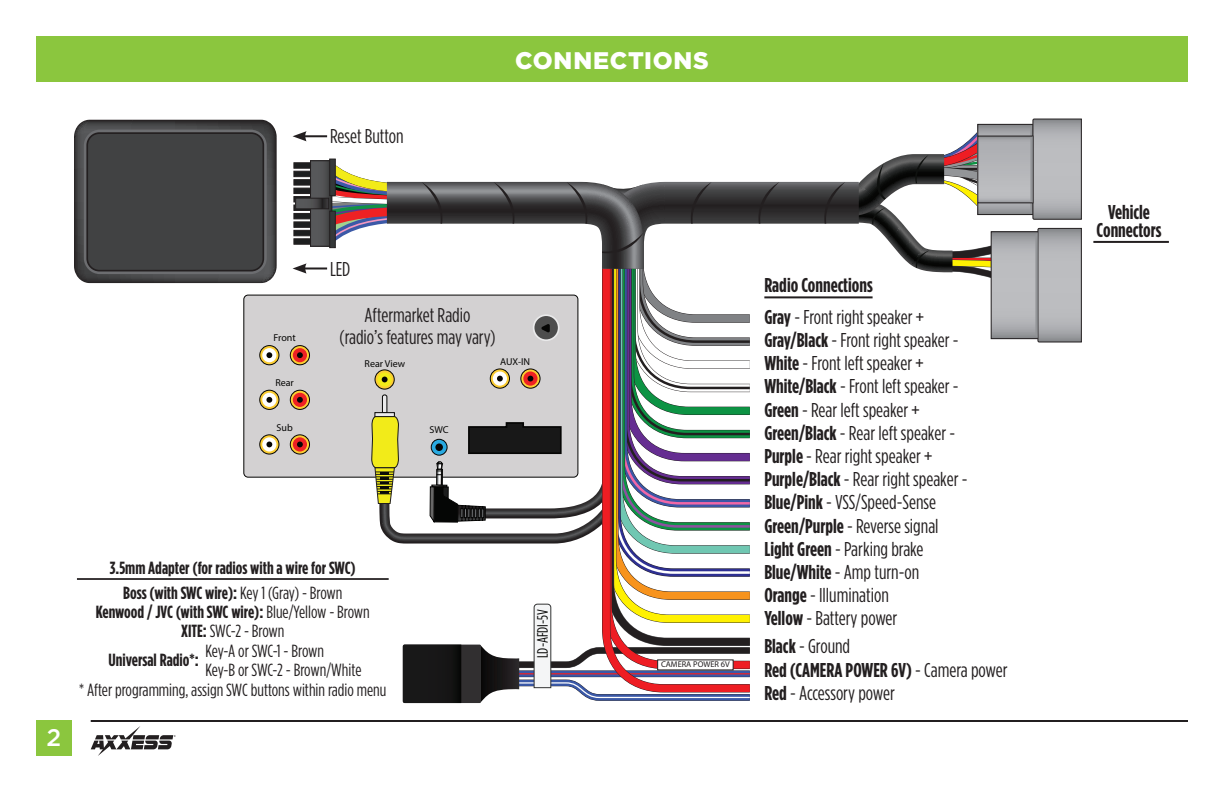
<style>
.page{position:relative;width:1224px;height:792px;background:#fff}
.page>*{position:absolute;margin:0;border:0;box-sizing:border-box;transform-origin:0 0}
.t1{font:900 24px "Gotham";letter-spacing:.03em;color:#fff}
.t2{font:500 24px "Gotham";color:#fff}
.t3{font:20px/23.2px "Gotham Condensed";color:#231f20}
.t4{font:700 20px/32px "Gotham Condensed";color:#231f20}
.t5{font:700 17.6px/24.4px "Gotham Condensed";color:#231f20;text-align:center}
.t6{font:17.6px "Gotham Condensed";color:#231f20}
.t7{font:15px "Gotham Condensed";color:#050504}
.t8{font:10px "Myriad Pro";color:#050504}
.t9{font:8.4px "Myriad Pro";color:#231f20}
.s1{font-weight:400}
.s2{font-weight:700}
</style>
<div class="page">
<div style="left:36px;top:36px;width:1152px;height:45px;background:#8bc63e"></div>
<div style="left:36px;top:720px;width:36px;height:36px;background:#8bc63e"></div>
<hr style="left:91px;top:720px;width:1097px;height:2px;background:#231f20">
<svg style="left:91px;top:726px;width:85px;height:30px"></svg>
<div style="left:244px;top:295px;width:334px;height:182px;background:#d3d1d2;border-radius:4px"></div>
<svg style="left:260px;top:346px;width:19px;height:19px"></svg>
<div style="left:260px;top:346px;width:19px;height:19px;border:1px solid #050504;border-radius:50%"></div>
<div style="left:262px;top:348px;width:14px;height:14px;background:#fff;border-radius:50%"></div>
<svg style="left:266px;top:352px;width:6px;height:6px"></svg>
<svg style="left:290px;top:346px;width:20px;height:19px"></svg>
<div style="left:290px;top:346px;width:20px;height:19px;border:1px solid #050504;border-radius:50%"></div>
<svg style="left:260px;top:390px;width:19px;height:19px"></svg>
<div style="left:260px;top:390px;width:19px;height:20px;border:1px solid #050504;border-radius:50%"></div>
<div style="left:262px;top:393px;width:14px;height:14px;background:#fff;border-radius:50%"></div>
<svg style="left:266px;top:397px;width:6px;height:6px"></svg>
<svg style="left:290px;top:390px;width:20px;height:19px"></svg>
<div style="left:290px;top:390px;width:20px;height:20px;border:1px solid #050504;border-radius:50%"></div>
<svg style="left:260px;top:435px;width:19px;height:19px"></svg>
<div style="left:260px;top:435px;width:19px;height:19px;border:1px solid #050504;border-radius:50%"></div>
<svg style="left:262px;top:437px;width:14px;height:15px"></svg>
<svg style="left:266px;top:442px;width:6px;height:5px"></svg>
<svg style="left:290px;top:435px;width:20px;height:19px"></svg>
<div style="left:290px;top:435px;width:20px;height:19px;border:1px solid #050504;border-radius:50%"></div>
<svg style="left:74px;top:120px;width:203px;height:163px;background:#49494a"></svg>
<div style="left:85px;top:131px;width:180px;height:141px;background:#414243;border-radius:14px"></div>
<div style="left:84px;top:130px;width:183px;height:144px;border:3px solid #6c6d70;border-radius:14px"></div>
<div style="left:86px;top:132px;width:178px;height:139px;border:2px solid #231f20;border-radius:12px"></div>
<svg style="left:380px;top:523px;width:218px;height:21px"></svg>
<svg style="left:403px;top:604px;width:347px;height:99px"></svg>
<svg style="left:599px;top:523px;width:151px;height:173px"></svg>
<div style="left:658px;top:660px;width:75px;height:10px;background:#fff"></div>
<svg style="left:1008px;top:234px;width:27px;height:103px;background:#b3b5b8"></svg>
<div style="left:991px;top:232px;width:47px;height:107px;border:1px solid #231f20"></div>
<svg style="left:1035px;top:228px;width:46px;height:114px;background:#adaeb1"></svg>
<svg style="left:1008px;top:126px;width:22px;height:87px"></svg>
<svg style="left:1008px;top:138px;width:22px;height:63px"></svg>
<div style="left:978px;top:136px;width:55px;height:67px;border:1px solid #231f20"></div>
<svg style="left:1030px;top:119px;width:51px;height:100px;background:#adaeb1"></svg>
<hr style="left:77px;top:578px;width:312px;height:2px;background:#231f20">
<svg style="left:293px;top:123px;width:715px;height:400px"></svg>
<hr style="left:1093px;top:241px;width:76px;height:2px;background:#231f20">
<p class="t3" style="left:330px;top:124px;width:75px">Reset Button</p>
<p class="t1" style="left:515px;top:46px;width:195px">CONNECTIONS</p>
<p class="t8" style="left:274px;top:332px;width:24px">Front</p>
<p class="t8" style="left:275px;top:377px;width:20px">Rear</p>
<p class="t8" style="left:277px;top:421px;width:18px">Sub</p>
<p class="t3" style="left:330px;top:257px;width:22px">LED</p>
<p class="t3" style="left:340px;top:304px;width:157px;line-height:22px;text-align:center">Aftermarket Radio<br>(radio’s features may vary)</p>
<p class="t8" style="left:365px;top:357px;width:42px">Rear View</p>
<p class="t8" style="left:500px;top:355px;width:31px">AUX-IN</p>
<p class="t8" style="left:430px;top:424px;width:21px">SWC</p>
<p class="t2" style="left:47px;top:724px;width:16px">2</p>
<p class="t5" style="left:110px;top:556px;width:248px">3.5mm Adapter (for radios with a wire for SWC)<br>Boss (with SWC wire): <span class="s1">Key 1 (Gray) - Brown</span></p>
<p class="t5" style="left:96px;top:602px;width:276px;line-height:19.4px">Kenwood / JVC (with SWC wire): <span class="s1">Blue/Yellow - Brown<br></span>XITE: <span class="s1">SWC-2 - Brown</span></p>
<p class="t5" style="left:109px;top:647px;width:92px">Universal Radio*:</p>
<p class="t6" style="left:205px;top:641px;width:120px">Key-A or SWC-1 - Brown</p>
<p class="t6" style="left:205px;top:661px;width:158px">Key-B or SWC-2 - Brown/White</p>
<p class="t6" style="left:79px;top:680px;width:309px">* After programming, assign SWC buttons within radio menu</p>
<p class="t7" style="left:534px;top:658px;width:50px;rotate:-90deg">LD-AFDI-5V</p>
<p class="t9" style="left:661px;top:659px;width:70px">CAMERA POWER 6V</p>
<p class="t4" style="left:764px;top:268px;width:161px">Radio Connections<br>Gray <span class="s1">- Front right speaker +</span></p>
<p class="t3" style="left:764px;top:328px;width:205px"><span class="s2">Gray/Black</span> - Front right speaker -<br><span class="s2">White</span> - Front left speaker +<br><span class="s2">White/Black</span> - Front left speaker -<br><span class="s2">Green</span> - Rear left speaker +<br><span class="s2">Green/Black</span> - Rear left speaker -<br><span class="s2">Purple</span> - Rear right speaker +<br><span class="s2">Purple/Black</span> - Rear right speaker -<br><span class="s2">Blue/Pink</span> - VSS/Speed-Sense<br><span class="s2">Green/Purple</span> - Reverse signal<br><span class="s2">Light Green</span> - Parking brake<br><span class="s2">Blue/White</span> - Amp turn-on<br><span class="s2">Orange</span> - Illumination<br><span class="s2">Yellow</span> - Battery power</p>
<p class="t3" style="left:764px;top:634px;width:245px"><span class="s2">Black</span> - Ground<br><span class="s2">Red (CAMERA POWER 6V)</span> - Camera power<br><span class="s2">Red</span> - Accessory power</p>
<p class="t4" style="left:1097px;top:202px;width:66px;line-height:18px;text-align:center">Vehicle<br>Connectors</p>
</div>
